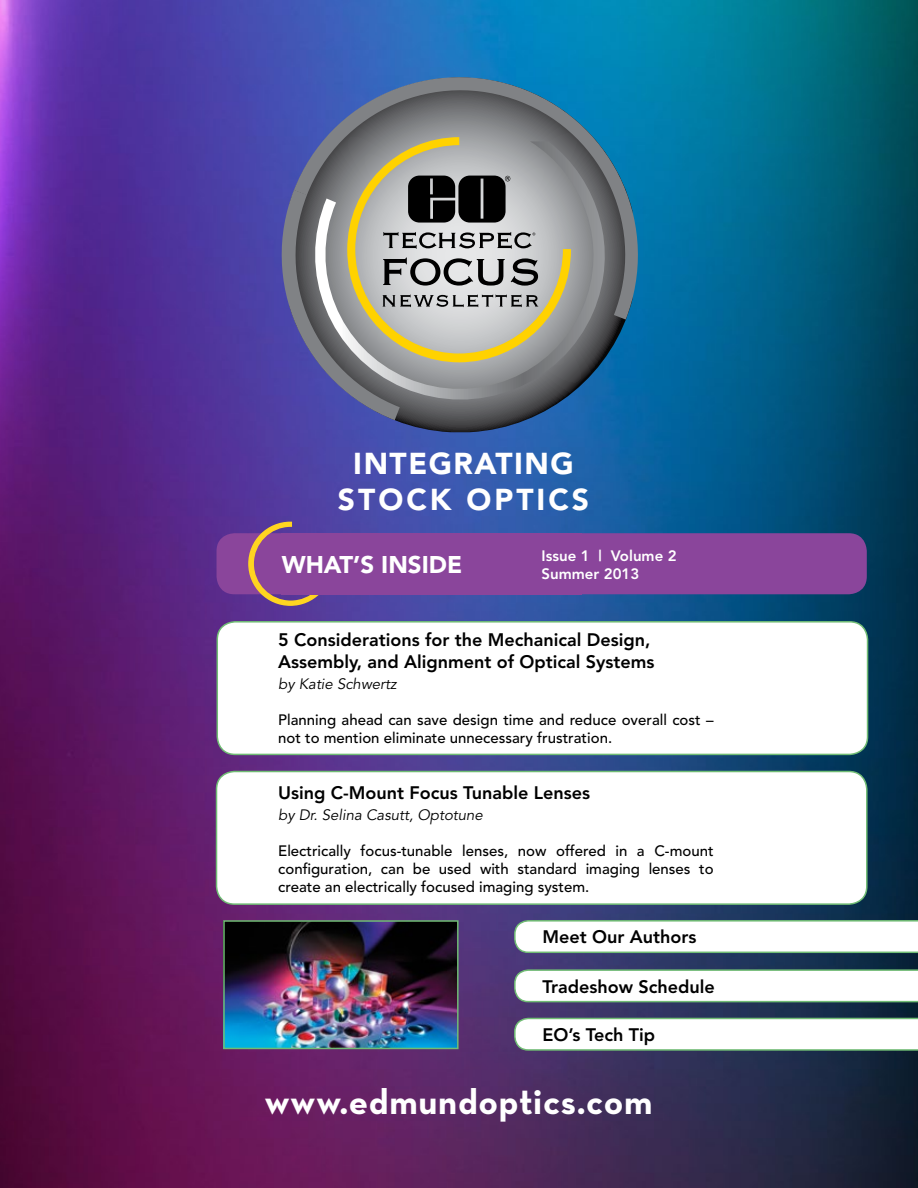
<style>
.page{position:relative;width:918px;height:1188px;background:#fff}
.page>*{position:absolute;margin:0;border:0;box-sizing:border-box;transform-origin:0 0}
.t1{font:700 36px "Neutra Text";letter-spacing:.02em;color:#fff}
.t2{font:900 30px/36px "Avenir";letter-spacing:.05em;color:#fff;text-align:center}
.t3{font:900 24px "Avenir";color:#fff}
.t4{font:800 18px/21.6px "Avenir";color:#000}
.t5{font:500 15px/18px "Avenir";color:#000}
.t6{font:italic 15px "Avenir";color:#000}
.t7{font:800 15px/18px "Avenir";color:#fff}
</style>
<div class="page">
<img style="left:0;top:0;width:918px;height:1188px">
<div style="left:217px;top:533px;width:650px;height:61px;background:#8a459b;border-radius:18px"></div>
<svg style="left:247px;top:521px;width:86px;height:86px"></svg>
<svg style="left:514px;top:920px;width:404px;height:33px"></svg>
<svg style="left:514px;top:969px;width:404px;height:33px"></svg>
<svg style="left:514px;top:1018px;width:404px;height:33px"></svg>
<div style="left:282px;top:533px;width:300px;height:61px;background:#8a459b"></div>
<div style="left:217px;top:622px;width:651px;height:132px;background:#fff;border-radius:18px"></div>
<div style="left:217px;top:621px;width:651px;height:134px;border:2px solid #70bc74;border-radius:18px"></div>
<div style="left:217px;top:772px;width:650px;height:132px;background:#fff;border-radius:18px"></div>
<div style="left:216px;top:771px;width:652px;height:134px;border:2px solid #70bc74;border-radius:18px"></div>
<img style="left:226px;top:923px;width:230px;height:123px">
<div style="left:223px;top:920px;width:236px;height:129px;border:2px solid #70bc74"></div>
<svg style="left:289px;top:78px;width:343px;height:354px"></svg>
<svg style="left:294px;top:54px;width:367px;height:266px"></svg>
<svg style="left:295px;top:141px;width:324px;height:278px"></svg>
<svg style="left:258px;top:176px;width:280px;height:244px"></svg>
<h2 class="t2" style="left:338px;top:445px;width:253px">INTEGRATING<br>STOCK OPTICS</h2>
<h3 class="t3" style="left:282px;top:550px;width:179px">WHAT’S INSI DE</h3>
<p class="t7" style="left:542px;top:547px;width:136px">Issue 1 | Volume 2<br>Summer 2013</p>
<p class="t4" style="left:278px;top:629px;width:378px">5 Considerations for the Mechanical Design,<br>Assembly, and Alignment of Optical Systems</p>
<p class="t6" style="left:278px;top:675px;width:120px">by Katie Schwertz</p>
<p class="t5" style="left:278px;top:711px;width:437px">Planning ahead can save design time and reduce overall cost – not to mention eliminate unnecessary frustration.</p>
<p class="t4" style="left:278px;top:782px;width:313px">Using C-Mount Focus Tunable Lenses</p>
<p class="t6" style="left:278px;top:806px;width:206px">by Dr. Selina Casutt, Optotune</p>
<p class="t5" style="left:278px;top:842px;width:437px;text-align:justify">Electrically focus-tunable lenses, now offered in a C-mount configuration, can be used with standard imaging lenses to create an electrically focused imaging system.</p>
<p class="t4" style="left:543px;top:926px;width:155px">Meet Our Authors</p>
<p class="t4" style="left:543px;top:976px;width:174px">Tradeshow Schedule</p>
<p class="t4" style="left:543px;top:1024px;width:114px">EO’s Tech Tip</p>
<h1 class="t1" style="left:265px;top:1079px;width:389px">www.edmundoptics.com</h1>
</div>
